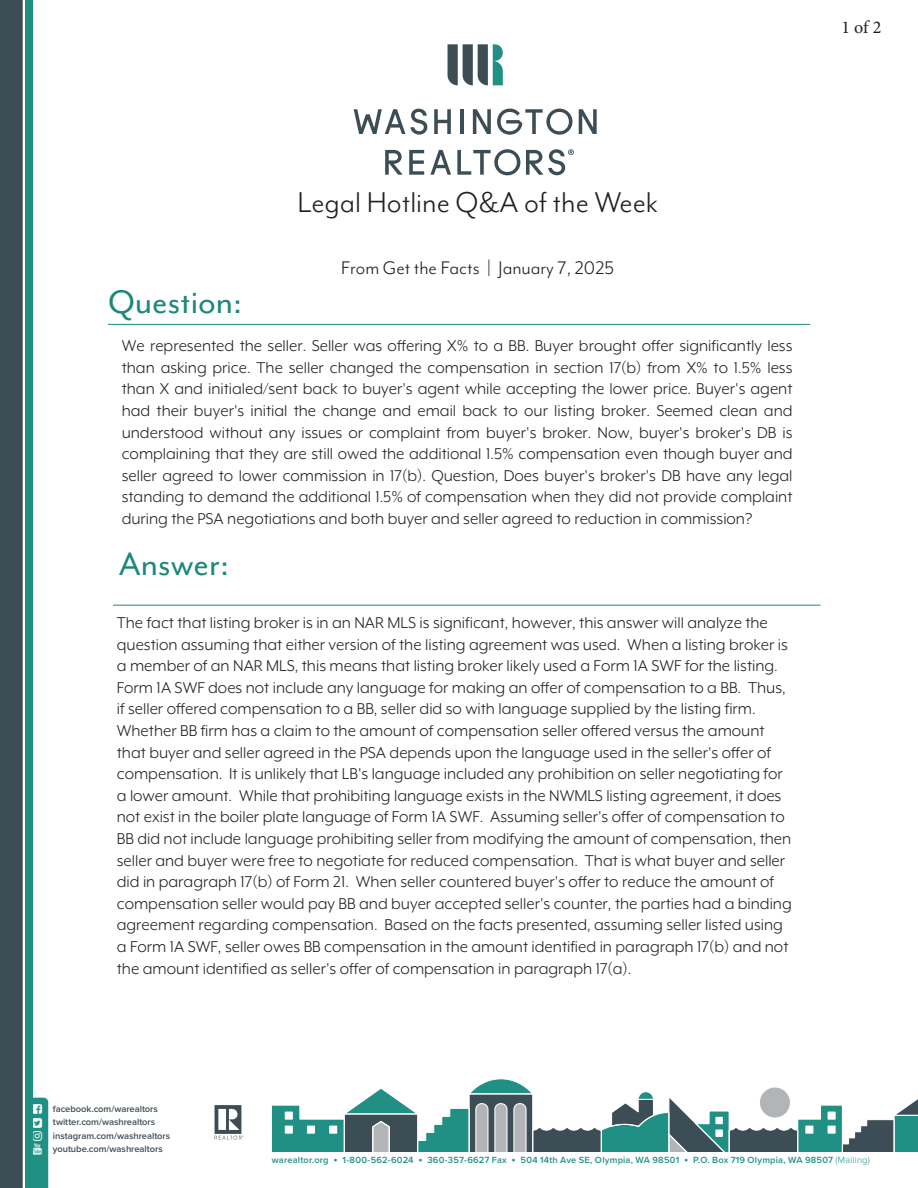
<style>
.page{position:relative;width:918px;height:1188px;background:#fff}
.page>*{position:absolute;margin:0;border:0;box-sizing:border-box;transform-origin:0 0}
.t1{font:37.5px "Mr Eaves Mod OT";color:#1c877a}
.t2{font:33px "Mr Eaves Mod OT";color:#231f20}
.t3{font:21px "Mr Eaves Mod OT";color:#231f20}
.t4{font:18px/21.6px "Mr Eaves XL Mod OT";color:#231f20}
.t5{font:18px "Minion Pro";color:#231f20}
.t6{font:600 9.45px/13.4px "Proxima Nova";letter-spacing:-.005em;color:#3d4d55}
.t7{font:600 9.3px "Proxima Nova";letter-spacing:.025em;color:#219084}
.s1{font-size:11.85px}
.s2{font-weight:300}
</style>
<div class="page">
<svg style="left:409px;top:150px;width:15px;height:25px"></svg>
<svg style="left:430px;top:150px;width:21px;height:25px"></svg>
<svg style="left:457px;top:149px;width:63px;height:26px"></svg>
<svg style="left:385px;top:150px;width:18px;height:25px"></svg>
<svg style="left:434px;top:109px;width:17px;height:25px"></svg>
<svg style="left:473px;top:109px;width:18px;height:25px"></svg>
<svg style="left:497px;top:109px;width:75px;height:26px"></svg>
<svg style="left:579px;top:109px;width:18px;height:25px"></svg>
<hr style="left:460px;top:109px;width:4px;height:25px;background:#3d4d55">
<svg style="left:354px;top:109px;width:73px;height:26px"></svg>
<svg style="left:526px;top:149px;width:48px;height:26px"></svg>
<svg style="left:448px;top:44px;width:55px;height:41px"></svg>
<svg style="left:214px;top:1105px;width:30px;height:35px"></svg>
<svg style="left:271px;top:1078px;width:647px;height:74px"></svg>
<div style="left:759px;top:1086px;width:32px;height:33px;border:1px solid #fff;border-radius:50%"></div>
<hr style="left:108px;top:324px;width:702px;height:1px;background:#1c877a">
<hr style="left:113px;top:605px;width:708px;height:1px;background:#1c877a">
<svg style="left:0;top:0;width:48px;height:1188px"></svg>
<p class="t5" style="left:841px;top:15px;width:41px">1 of 2</p>
<h2 class="t2" style="left:297px;top:184px;width:362px">Legal Hotline Q&amp;A of the Week</h2>
<h1 class="t1" style="left:108px;top:282px;width:136px">Question:</h1>
<p class="t3" style="left:341px;top:256px;width:274px">From Get the Facts | January 7, 2025</p>
<p class="t4" style="left:122px;top:335px;width:672px;text-align:justify">We represented the seller. Seller was offering X% to a BB. Buyer brought offer significantly less than asking price. The seller changed the compensation in section 17(b) from X% to 1.5% less than X and initialed/sent back to buyer's agent while accepting the lower price. Buyer's agent had their buyer's initial the change and email back to our listing broker. Seemed clean and understood without any issues or complaint from buyer's broker. Now, buyer's broker's DB is complaining that they are still owed the additional 1.5% compensation even though buyer and seller agreed to lower commission in 17(b). Question, Does buyer's broker's DB have any legal standing to demand the additional 1.5% of compensation when they did not provide complaint during the PSA negotiations and both buyer and seller agreed to reduction in commission?</p>
<h1 class="t1" style="left:119px;top:543px;width:112px">Answer:</h1>
<p class="t4" style="left:117px;top:612px;width:677px">The fact that listing broker is in an NAR MLS is significant, however, this answer will analyze the question assuming that either version of the listing agreement was used. When a listing broker is a member of an NAR MLS, this means that listing broker likely used a Form 1A SWF for the listing.<br>Form 1A SWF does not include any language for making an offer of compensation to a BB. Thus, if seller offered compensation to a BB, seller did so with language supplied by the listing firm.<br>Whether BB firm has a claim to the amount of compensation seller offered versus the amount that buyer and seller agreed in the PSA depends upon the language used in the seller's offer of compensation. It is unlikely that LB's language included any prohibition on seller negotiating for a lower amount. While that prohibiting language exists in the NWMLS listing agreement, it does not exist in the boiler plate language of Form 1A SWF. Assuming seller's offer of compensation to BB did not include language prohibiting seller from modifying the amount of compensation, then seller and buyer were free to negotiate for reduced compensation. That is what buyer and seller did in paragraph 17(b) of Form 21. When seller countered buyer's offer to reduce the amount of compensation seller would pay BB and buyer accepted seller's counter, the parties had a binding agreement regarding compensation. Based on the facts presented, assuming seller listed using a Form 1A SWF, seller owes BB compensation in the amount identified in paragraph 17(b) and not the amount identified as seller's offer of compensation in paragraph 17(a).</p>
<p class="t6" style="left:53px;top:1102px;width:119px">facebook.com/warealtors twitter.com/washrealtors instagram.com/washrealtors youtube.com/washrealtors</p>
<p class="t7" style="left:272px;top:1153px;width:600px">warealtor.org <span class="s1">•</span> 1-800-562-6024 <span class="s1">•</span> 360-357-6627 Fax <span class="s1">•</span> 504 14th Ave SE, Olympia, WA 98501 <span class="s1">•</span> P.O. Box 719 Olympia, WA 98507 <span class="s2">(Mailing)</span></p>
</div>
